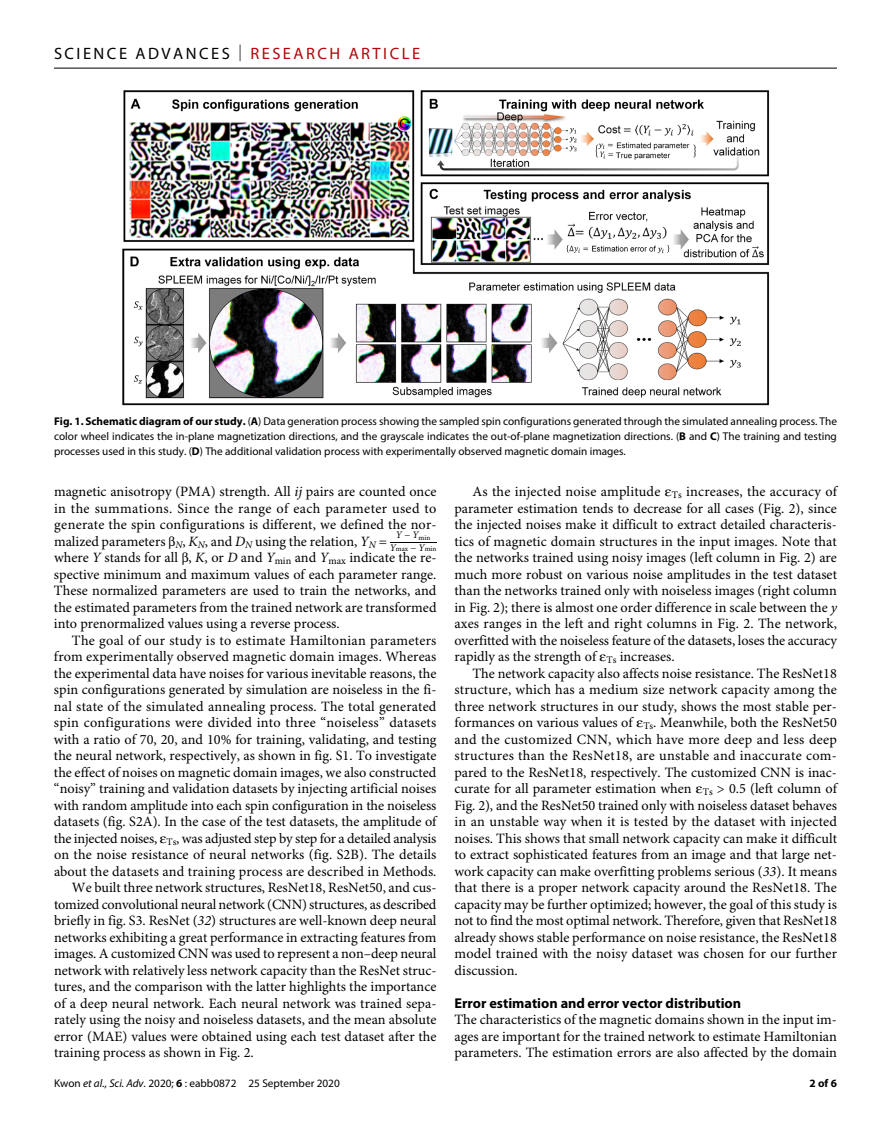
<style>
.page{position:relative;width:891px;height:1134px;background:#fff}
.page>*{position:absolute;margin:0;border:0;box-sizing:border-box;transform-origin:0 0}
.t1{font:16.5px "Myriad Pro";letter-spacing:.15em;color:#000}
.t2{font:14.25px/16.5px "Minion Pro";color:#000;text-align:justify}
.t3{font:14.25px "Minion Pro";letter-spacing:.02em;color:#000}
.t4{font:700 14.25px "Myriad Pro";color:#000}
.t5{font:11.25px/15px "Myriad Pro";color:#000;text-align:justify}
.t6{font:700 11.25px "Myriad Pro";color:#000}
.t7{font:7.2px "Minion Pro";color:#000}
.s1{font-weight:300}
.s2{color:#b10508}
.s3{font-weight:700}
.s4{font-style:italic}
.s5{font-style:italic;font-size:10.05px}
.s6{font-size:10.05px}
</style>
<div class="page">
<hr style="left:54px;top:68px;width:783px;height:1px;background:#000">
<img style="left:122px;top:90px;width:648px;height:316px">
<p class="t1" style="left:54px;top:40px;width:368px">SCIENCE ADVANCES <span class="s1">|</span> <span class="s2">RESEARCH ARTICLE</span></p>
<p class="t5" style="left:54px;top:414px;width:785px"><span class="s3">Fig. 1. Schematic diagram of our study.</span> (<span class="s3">A</span>) Data generation process showing the sampled spin configurations generated through the simulated annealing process. The color wheel indicates the in-plane magnetization directions, and the grayscale indicates the out-of-plane magnetization directions. (<span class="s3">B</span> and <span class="s3">C</span>) The training and testing processes used in this study. (<span class="s3">D</span>) The additional validation process with experimentally observed magnetic domain images.</p>
<p class="t2" style="left:54px;top:485px;width:384px">magnetic anisotropy (PMA) strength. All <span class="s4">ij</span> pairs are counted once in the summations. Since the range of each parameter used to generate the spin configurations is different, we defined the nor&shy;malized parameters <sub>N</sub>, <span class="s4">K</span><sub>N</sub>, and <span class="s4">D</span><sub>N</sub> using the relation, <span class="s4">Y</span><sub>N</sub> = <sup>_</sup><sup>Y</sup> <sup>− </sup><sup>Y</sup><sup>min</sup></p>
<p class="t7" style="left:390px;top:544px;width:48px"><span class="s5">Y</span>max <span class="s6">− </span><span class="s5">Y</span>min</p>
<p class="t2" style="left:54px;top:551px;width:384px">where <span class="s4">Y</span> stands for all , <span class="s4">K</span>, or <span class="s4">D</span> and <span class="s4">Y</span><sub>min</sub> and <span class="s4">Y</span><sub>max</sub> indicate the re&shy;spective minimum and maximum values of each parameter range.<br>These normalized parameters are used to train the networks, and the estimated parameters from the trained network are transformed into prenormalized values using a reverse process.</p>
<p class="t3" style="left:72px;top:631px;width:366px">The goal of our study is to estimate Hamiltonian parameters</p>
<p class="t2" style="left:54px;top:650px;width:384px">from experimentally observed magnetic domain images. Whereas</p>
<p class="t2" style="left:54px;top:666px;width:384px">the experimental data have noises for various inevitable reasons, the</p>
<p class="t2" style="left:54px;top:683px;width:384px">spin configurations generated by simulation are noiseless in the fi-</p>
<p class="t2" style="left:54px;top:699px;width:384px">nal state of the simulated annealing process. The total generated</p>
<p class="t3" style="left:54px;top:714px;width:384px">spin configurations were divided into three “noiseless” datasets</p>
<p class="t2" style="left:54px;top:732px;width:384px">with a ratio of 70, 20, and 10% for training, validating, and testing</p>
<p class="t2" style="left:54px;top:749px;width:384px">the neural network, respectively, as shown in fig. S1. To investigate</p>
<p class="t2" style="left:54px;top:765px;width:384px">the effect of noises on magnetic domain images, we also constructed</p>
<p class="t2" style="left:54px;top:782px;width:384px">“noisy” training and validation datasets by injecting artificial noises</p>
<p class="t2" style="left:54px;top:798px;width:384px">with random amplitude into each spin configuration in the noiseless</p>
<p class="t2" style="left:54px;top:815px;width:384px">datasets (fig. S2A). In the case of the test datasets, the amplitude of</p>
<p class="t2" style="left:54px;top:831px;width:384px">the injected noises, <sub>Ts</sub>, was adjusted step by step for a detailed analysis</p>
<p class="t2" style="left:54px;top:848px;width:384px">on the noise resistance of neural networks (fig. S2B). The details</p>
<p class="t2" style="left:54px;top:864px;width:384px">about the datasets and training process are described in Methods.</p>
<p class="t2" style="left:72px;top:881px;width:366px">We built three network structures, ResNet18, ResNet50, and cus-</p>
<p class="t2" style="left:54px;top:897px;width:384px">tomized convolutional neural network (CNN) structures, as described</p>
<p class="t2" style="left:54px;top:914px;width:384px">briefly in fig. S3. ResNet (<span class="s4">32</span>) structures are well-known deep neural</p>
<p class="t2" style="left:54px;top:930px;width:384px">networks exhibiting a great performance in extracting features from</p>
<p class="t2" style="left:54px;top:947px;width:384px">images. A customized CNN was used to represent a non–deep neural</p>
<p class="t2" style="left:54px;top:963px;width:384px">network with relatively less network capacity than the ResNet struc-</p>
<p class="t2" style="left:54px;top:980px;width:384px">tures, and the comparison with the latter highlights the importance</p>
<p class="t2" style="left:54px;top:996px;width:384px">of a deep neural network. Each neural network was trained sepa-</p>
<p class="t2" style="left:54px;top:1013px;width:384px">rately using the noisy and noiseless datasets, and the mean absolute</p>
<p class="t2" style="left:54px;top:1029px;width:384px">error (MAE) values were obtained using each test dataset after the</p>
<p class="t2" style="left:54px;top:1046px;width:201px">training process as shown in Fig. 2.</p>
<p class="t5" style="left:54px;top:1076px;width:287px">Kwon <span class="s4">et al</span>., <span class="s4">Sci. Adv.</span> 2020; <span class="s3">6</span> : eabb0872 25 September 2020</p>
<p class="t2" style="left:454px;top:485px;width:384px;text-indent:18px">As the injected noise amplitude <sub>Ts</sub> increases, the accuracy of parameter estimation tends to decrease for all cases (Fig. 2), since the injected noises make it difficult to extract detailed characteris&shy;tics of magnetic domain structures in the input images. Note that the networks trained using noisy images (left column in Fig. 2) are much more robust on various noise amplitudes in the test dataset than the networks trained only with noiseless images (right column in Fig. 2); there is almost one order difference in scale between the <span class="s4">y </span>axes ranges in the left and right columns in Fig. 2. The network, overfitted with the noiseless feature of the datasets, loses the accuracy rapidly as the strength of <sub>Ts</sub> increases.</p>
<p class="t2" style="left:454px;top:666px;width:384px;text-indent:18px">The network capacity also affects noise resistance. The ResNet18 structure, which has a medium size network capacity among the three network structures in our study, shows the most stable per&shy;formances on various values of <sub>Ts</sub>. Meanwhile, both the ResNet50 and the customized CNN, which have more deep and less deep structures than the ResNet18, are unstable and inaccurate com&shy;pared to the ResNet18, respectively. The customized CNN is inac&shy;curate for all parameter estimation when <sub>Ts</sub> &gt; 0.5 (left column of Fig. 2), and the ResNet50 trained only with noiseless dataset behaves in an unstable way when it is tested by the dataset with injected noises. This shows that small network capacity can make it difficult to extract sophisticated features from an image and that large net&shy;work capacity can make overfitting problems serious (<span class="s4">33</span>). It means that there is a proper network capacity around the ResNet18. The capacity may be further optimized; however, the goal of this study is not to find the most optimal network. Therefore, given that ResNet18 already shows stable performance on noise resistance, the ResNet18 model trained with the noisy dataset was chosen for our further discussion.</p>
<p class="t4" style="left:455px;top:991px;width:288px">Error estimation and error vector distribution</p>
<p class="t2" style="left:455px;top:1013px;width:384px">The characteristics of the magnetic domains shown in the input im&shy;ages are important for the trained network to estimate Hamiltonian parameters. The estimation errors are also affected by the domain</p>
<p class="t6" style="left:810px;top:1074px;width:29px">2 of 6</p>
</div>
